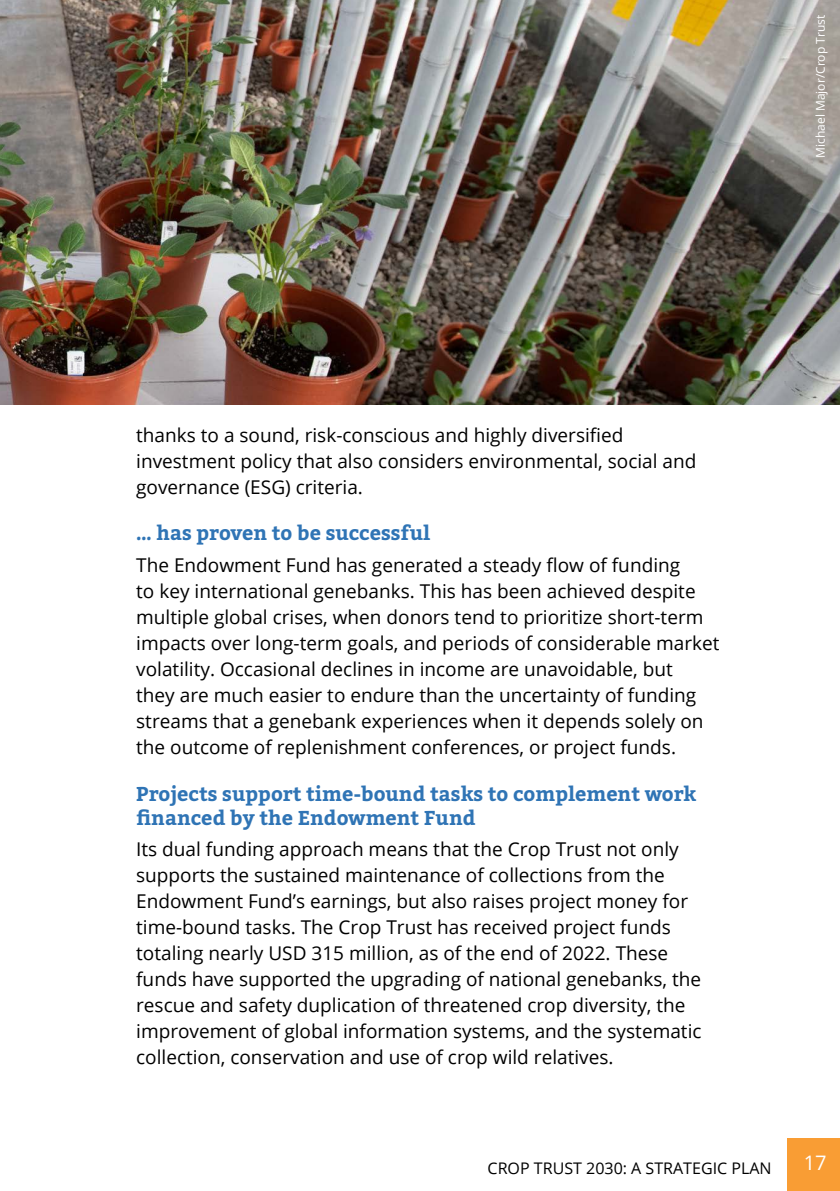
<style>
.page{position:relative;width:840px;height:1191px;background:#fff}
.page>*{position:absolute;margin:0;border:0;box-sizing:border-box;transform-origin:0 0}
.t1{font:700 20px/24px "Bitter";color:#2f74b5}
.t2{font:20px "Open Sans";color:#fff}
.t3{font:19px/26px "Open Sans";color:#000}
.t4{font:16px "Open Sans";color:#000}
.t5{font:12px "Open Sans";color:#fff}
</style>
<div class="page">
<img style="left:0;top:0;width:839px;height:404px">
<div style="left:787px;top:1138px;width:52px;height:53px;background:#f99d34"></div>
<p class="t5" style="left:811px;top:158px;width:144px;rotate:-90deg">Michael Major/Crop Trust</p>
<p class="t3" style="left:136px;top:421px;width:561px">thanks to a sound, risk-conscious and highly diversified investment policy that also considers environmental, social and governance (ESG) criteria.</p>
<p class="t1" style="left:136px;top:522px;width:295px">… has proven to be successful</p>
<p class="t3" style="left:136px;top:551px;width:584px">The Endowment Fund has generated a steady flow of funding<br>to key international genebanks. This has been achieved despite multiple global crises, when donors tend to prioritize short-term impacts over long-term goals, and periods of considerable market volatility. Occasional declines in income are unavoidable, but<br>they are much easier to endure than the uncertainty of funding streams that a genebank experiences when it depends solely on the outcome of replenishment conferences, or project funds.</p>
<p class="t1" style="left:136px;top:782px;width:561px">Projects support time-bound tasks to complement work financed by the Endowment Fund</p>
<p class="t3" style="left:136px;top:836px;width:566px">Its dual funding approach means that the Crop Trust not only supports the sustained maintenance of collections from the Endowment Fund’s earnings, but also raises project money for time-bound tasks. The Crop Trust has received project funds totaling nearly USD 315 million, as of the end of 2022. These funds have supported the upgrading of national genebanks, the rescue and safety duplication of threatened crop diversity, the improvement of global information systems, and the systematic collection, conservation and use of crop wild relatives.</p>
<p class="t4" style="left:487px;top:1157px;width:285px">CROP TRUST 2030: A STRATEGIC PLAN</p>
<p class="t2" style="left:803px;top:1148px;width:24px">17</p>
</div>
